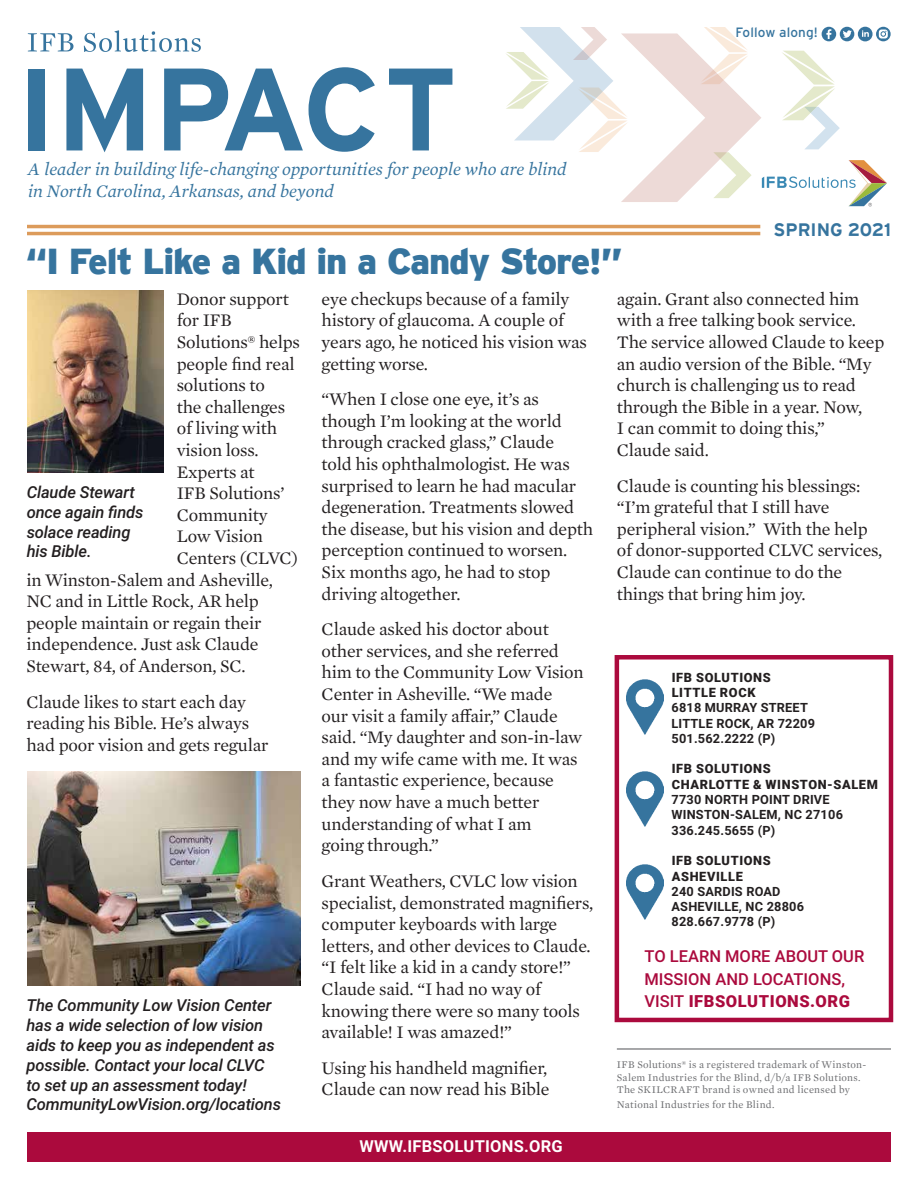
<style>
.page{position:relative;width:918px;height:1188px;background:#fff}
.page>*{position:absolute;margin:0;border:0;box-sizing:border-box;transform-origin:0 0}
.t1{font:900 36px "Interstate";letter-spacing:-.03em;color:#36749e}
.t2{font:18px/21.6px "Mercury Text G1";letter-spacing:-.01em;color:#231f20}
.t3{font:italic 18px/21.6px "Mercury Text G1";color:#36749e}
.t4{font:700 18px "Interstate";color:#36749e}
.t5{font:italic 500 16.5px/19.8px "Roboto";letter-spacing:-.01em;color:#231f20}
.t6{font:500 16.5px/22.5px "Roboto";color:#ab0a3d}
.t7{font:700 16.5px "Roboto";letter-spacing:.015em;color:#fff}
.t8{font:13.5px "Interstate";letter-spacing:.01em;color:#36749e}
.t9{font:700 12.75px/15.3px "Roboto";letter-spacing:.015em;color:#231f20}
.t10{font:900 12.75px/15.3px "Roboto";letter-spacing:.05em;color:#231f20}
.t11{font:10.5px/12.6px "Mercury Text G1";letter-spacing:.025em;color:#6d6e71}
.s1{font-weight:900}
</style>
<div class="page">
<svg style="left:28px;top:33px;width:46px;height:18px"></svg>
<svg style="left:84px;top:30px;width:117px;height:22px"></svg>
<div style="left:28px;top:69px;width:16px;height:81px;background:#36749e"></div>
<svg style="left:66px;top:69px;width:77px;height:83px"></svg>
<svg style="left:164px;top:69px;width:139px;height:81px"></svg>
<svg style="left:309px;top:67px;width:66px;height:85px"></svg>
<svg style="left:389px;top:69px;width:63px;height:81px"></svg>
<div style="left:27px;top:1132px;width:864px;height:30px;background:#ab0a3d"></div>
<hr style="left:27px;top:232px;width:733px;height:3px;background:#d48232">
<hr style="left:27px;top:225px;width:733px;height:3px;background:#d48232">
<img style="left:27px;top:771px;width:274px;height:214px">
<svg style="left:506px;top:26px;width:385px;height:181px"></svg>
<hr style="left:617px;top:1048px;width:274px;height:2px;background:#6d6e71">
<div style="left:615px;top:655px;width:278px;height:367px;border:4px solid #ab0a3d"></div>
<img style="left:627px;top:680px;width:37px;height:55px">
<img style="left:627px;top:772px;width:37px;height:55px">
<img style="left:627px;top:865px;width:37px;height:55px">
<img style="left:27px;top:290px;width:136px;height:182px">
<p class="t3" style="left:28px;top:157px;width:540px">A leader in building life-changing opportunities for people who are blind in North Carolina, Arkansas, and beyond</p>
<h1 class="t1" style="left:26px;top:241px;width:599px">“I Felt Like a Kid in a Candy Store!”</h1>
<p class="t8" style="left:735px;top:25px;width:84px">Follow along!</p>
<p class="t4" style="left:774px;top:220px;width:119px">SPRING 2021</p>
<p class="t2" style="left:177px;top:287px;width:114px">Donor support</p>
<p class="t2" style="left:177px;top:309px;width:57px">for IFB</p>
<p class="t2" style="left:177px;top:330px;width:125px">Solutions® helps</p>
<p class="t2" style="left:177px;top:352px;width:119px">people find real</p>
<p class="t2" style="left:177px;top:373px;width:90px">solutions to</p>
<p class="t2" style="left:177px;top:395px;width:110px">the challenges</p>
<p class="t2" style="left:177px;top:417px;width:102px">of living with</p>
<p class="t2" style="left:177px;top:438px;width:83px">vision loss.</p>
<p class="t2" style="left:177px;top:460px;width:79px">Experts at</p>
<p class="t2" style="left:177px;top:481px;width:109px">IFB Solutions’</p>
<p class="t2" style="left:177px;top:503px;width:92px">Community</p>
<p class="t2" style="left:177px;top:525px;width:88px">Low Vision</p>
<p class="t2" style="left:177px;top:546px;width:123px">Centers (CLVC)</p>
<p class="t2" style="left:26px;top:568px;width:248px">in Winston-Salem and Asheville,</p>
<p class="t2" style="left:26px;top:589px;width:234px">NC and in Little Rock, AR help</p>
<p class="t2" style="left:26px;top:611px;width:236px">people maintain or regain their</p>
<p class="t2" style="left:26px;top:633px;width:234px">independence. Just ask Claude</p>
<p class="t2" style="left:26px;top:654px;width:221px">Stewart, 84, of Anderson, SC.</p>
<p class="t2" style="left:26px;top:690px;width:243px">Claude likes to start each day reading his Bible. He’s always had poor vision and gets regular</p>
<p class="t5" style="left:27px;top:482px;width:118px">Claude Stewart once again finds solace reading his Bible.</p>
<p class="t5" style="left:26px;top:995px;width:256px">The Community Low Vision Center has a wide selection of low vision aids to keep you as independent as possible. Contact your local CLVC to set up an assessment today!<br>CommunityLowVision.org/locations</p>
<p class="t2" style="left:322px;top:287px;width:267px">eye checkups because of a family history of glaucoma. A couple of years ago, he noticed his vision was getting worse.</p>
<p class="t2" style="left:322px;top:388px;width:273px">“When I close one eye, it’s as though I’m looking at the world through cracked glass,” Claude<br>told his ophthalmologist. He was surprised to learn he had macular degeneration. Treatments slowed the disease, but his vision and depth perception continued to worsen.<br>Six months ago, he had to stop driving altogether.</p>
<p class="t2" style="left:322px;top:618px;width:264px">Claude asked his doctor about other services, and she referred him to the Community Low Vision<br>Center in Asheville. “We made<br>our visit a family affair,” Claude said. “My daughter and son-in-law and my wife came with me. It was a fantastic experience, because they now have a much better understanding of what I am<br>going through.”</p>
<p class="t2" style="left:322px;top:869px;width:273px">Grant Weathers, CVLC low vision specialist, demonstrated magnifiers, computer keyboards with large letters, and other devices to Claude. “I felt like a kid in a candy store!”<br>Claude said. “I had no way of knowing there were so many tools available! I was amazed!”</p>
<p class="t2" style="left:322px;top:1056px;width:229px">Using his handheld magnifier,<br>Claude can now read his Bible</p>
<p class="t7" style="left:360px;top:1135px;width:205px">WWW.IFBSOLUTIONS.ORG</p>
<p class="t2" style="left:617px;top:287px;width:269px">again. Grant also connected him with a free talking book service.<br>The service allowed Claude to keep an audio version of the Bible. “My church is challenging us to read through the Bible in a year. Now,<br>I can commit to doing this,”<br>Claude said.</p>
<p class="t2" style="left:617px;top:474px;width:267px">Claude is counting his blessings: “I’m grateful that I still have peripheral vision.” With the help of donor-supported CLVC services,<br>Claude can continue to do the things that bring him joy.</p>
<p class="t10" style="left:672px;top:669px;width:101px">IFB SOLUTIONS<br>LITTLE ROCK</p>
<p class="t9" style="left:672px;top:700px;width:145px">6818 MURRAY STREET<br>LITTLE ROCK, AR 72209<br>501.562.2222 (P)</p>
<p class="t10" style="left:672px;top:761px;width:208px">IFB SOLUTIONS<br>CHARLOTTE &amp; WINSTON-SALEM</p>
<p class="t9" style="left:672px;top:791px;width:173px">7730 NORTH POINT DRIVE<br>WINSTON-SALEM, NC 27106<br>336.245.5655 (P)</p>
<p class="t10" style="left:672px;top:853px;width:101px">IFB SOLUTIONS<br>ASHEVILLE</p>
<p class="t9" style="left:672px;top:883px;width:134px">240 SARDIS ROAD<br>ASHEVILLE, NC 28806<br>828.667.9778 (P)</p>
<p class="t6" style="left:645px;top:945px;width:221px">TO LEARN MORE ABOUT OUR<br>MISSION AND LOCATIONS,<br>VISIT <span class="s1">IFBSOLUTIONS.ORG</span></p>
<p class="t11" style="left:617px;top:1058px;width:251px">IFB Solutions® is a registered trademark of Winston-<br>Salem Industries for the Blind, d/b/a IFB Solutions.<br>The SKILCRAFT brand is owned and licensed by</p>
<p class="t11" style="left:617px;top:1097px;width:159px">National Industries for the Blind.</p>
</div>
